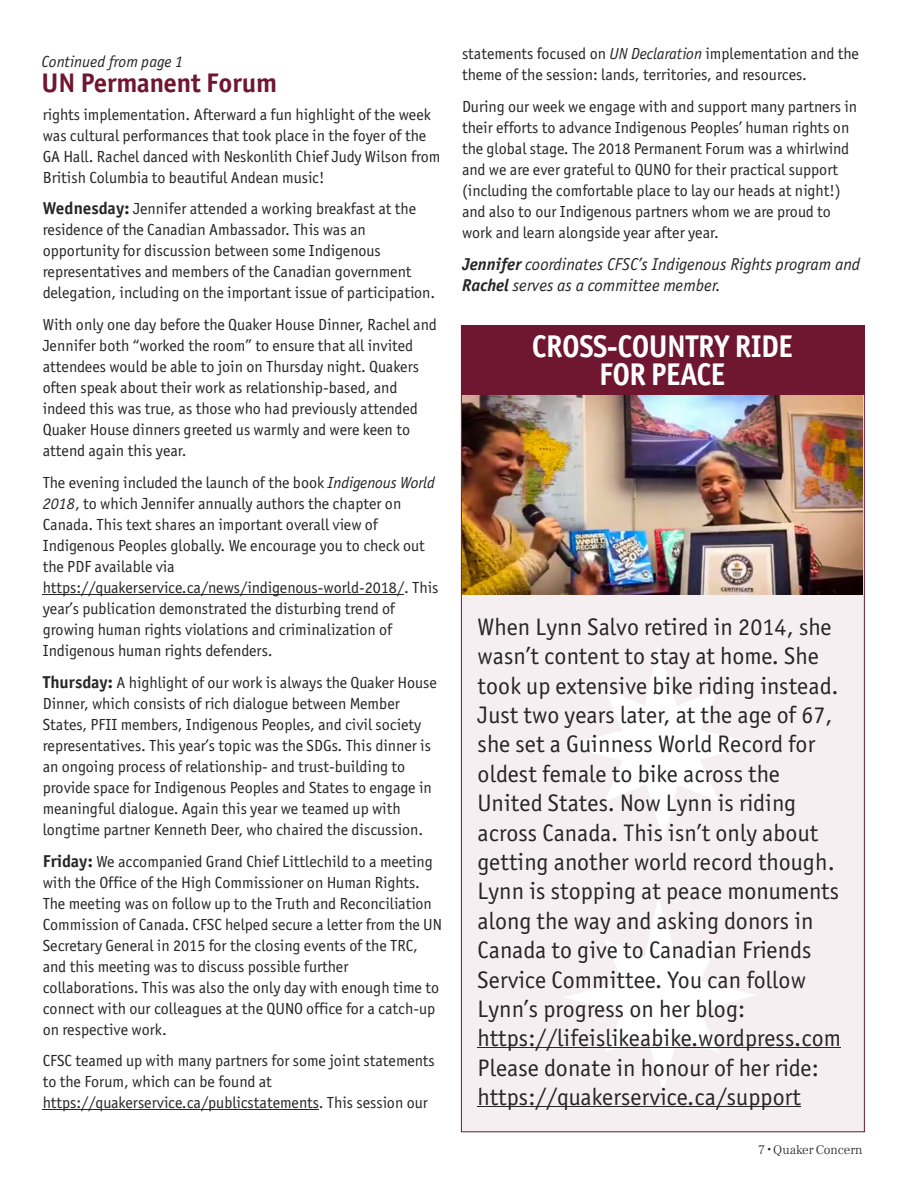
<style>
.page{position:relative;width:918px;height:1188px;background:#fff}
.page>*{position:absolute;margin:0;border:0;box-sizing:border-box;transform-origin:0 0}
.t1{font:700 31.5px/28.5px "Officina Sans";letter-spacing:-.02em;color:#fff;text-align:center;scale:.95 1}
.t2{font:700 27px "Officina Sans";letter-spacing:-.005em;color:#6f1731}
.t3{font:24px/29.4px "Officina Sans";letter-spacing:.005em;color:#272526}
.t4{font:italic 17.25px/21px "Officina Sans";letter-spacing:.005em;color:#272526}
.t5{font:16.2px/21px "Officina Sans";color:#272526}
.t6{font:italic 16.2px "Officina Sans";letter-spacing:.005em;color:#272526}
.t7{font:300 13.05px "Frank Ruhl Libre";color:#272526}
.s1{font-weight:700;font-size:17.25px}
.s2{font-style:italic}
.s3{font-weight:700}
.s4{font-size:8.7px}
</style>
<div class="page">
<div style="left:462px;top:326px;width:402px;height:805px;background:#f5eff1"></div>
<svg style="left:572px;top:905px;width:176px;height:178px"></svg>
<svg style="left:572px;top:654px;width:176px;height:178px"></svg>
<hr style="left:478px;top:1048px;width:363px;height:1px;background:#272526">
<hr style="left:478px;top:1106px;width:323px;height:1px;background:#272526">
<img style="left:462px;top:394px;width:400px;height:200px">
<div style="left:461px;top:325px;width:404px;height:69px;background:#6f1731"></div>
<hr style="left:43px;top:594px;width:361px;height:1px;background:#272526">
<hr style="left:43px;top:1110px;width:276px;height:1px;background:#272526">
<p class="t6" style="left:42px;top:55px;width:143px">Continued from page 1</p>
<h2 class="t2" style="left:42px;top:72px;width:237px">UN Permanent Forum</h2>
<p class="t5" style="left:43px;top:105px;width:399px">rights implementation. Afterward a fun highlight of the week was cultural performances that took place in the foyer of the GA Hall. Rachel danced with Neskonlith Chief Judy Wilson from British Columbia to beautiful Andean music!</p>
<p class="t5" style="left:43px;top:200px;width:394px"><span class="s1">Wednesday:</span> Jennifer attended a working breakfast at the residence of the Canadian Ambassador. This was an opportunity for discussion between some Indigenous representatives and members of the Canadian government delegation, including on the important issue of participation.</p>
<p class="t5" style="left:43px;top:316px;width:396px">With only one day before the Quaker House Dinner, Rachel and Jennifer both “worked the room” to ensure that all invited attendees would be able to join on Thursday night. Quakers often speak about their work as relationship-based, and indeed this was true, as those who had previously attended Quaker House dinners greeted us warmly and were keen to attend again this year.</p>
<p class="t5" style="left:43px;top:473px;width:397px">The evening included the launch of the book <span class="s2">Indigenous World 2018</span>, to which Jennifer annually authors the chapter on Canada. This text shares an important overall view of Indigenous Peoples globally. We encourage you to check out the PDF available via https://quakerservice.ca/news/indigenous-world-2018/. This year’s publication demonstrated the disturbing trend of growing human rights violations and criminalization of Indigenous human rights defenders.</p>
<p class="t5" style="left:43px;top:673px;width:396px"><span class="s1">Thursday:</span> A highlight of our work is always the Quaker House Dinner, which consists of rich dialogue between Member States, PFII members, Indigenous Peoples, and civil society representatives. This year’s topic was the SDGs. This dinner is an ongoing process of relationship- and trust-building to provide space for Indigenous Peoples and States to engage in meaningful dialogue. Again this year we teamed up with longtime partner Kenneth Deer, who chaired the discussion.</p>
<p class="t5" style="left:43px;top:852px;width:401px"><span class="s1">Friday:</span> We accompanied Grand Chief Littlechild to a meeting with the Office of the High Commissioner on Human Rights.<br>The meeting was on follow up to the Truth and Reconciliation Commission of Canada. CFSC helped secure a letter from the UN Secretary General in 2015 for the closing events of the TRC, and this meeting was to discuss possible further collaborations. This was also the only day with enough time to connect with our colleagues at the QUNO office for a catch-up on respective work.</p>
<p class="t5" style="left:43px;top:1052px;width:394px">CFSC teamed up with many partners for some joint statements to the Forum, which can be found at https://quakerservice.ca/publicstatements. This session our</p>
<p class="t5" style="left:462px;top:45px;width:399px">statements focused on <span class="s2">UN Declaration</span> implementation and the theme of the session: lands, territories, and resources.</p>
<p class="t5" style="left:462px;top:97px;width:397px">During our week we engage with and support many partners in their efforts to advance Indigenous Peoples’ human rights on the global stage. The 2018 Permanent Forum was a whirlwind and we are ever grateful to QUNO for their practical support (including the comfortable place to lay our heads at night!) and also to our Indigenous partners whom we are proud to work and learn alongside year after year.</p>
<p class="t4" style="left:462px;top:255px;width:400px"><span class="s3">Jennifer</span> coordinates CFSC’s Indigenous Rights program and<br><span class="s3">Rachel</span> serves as a committee member.</p>
<h1 class="t1" style="left:532px;top:334px;width:276px">CROSS-COUNTRY RIDE<br>FOR PEACE</h1>
<p class="t3" style="left:478px;top:614px;width:365px">When Lynn Salvo retired in 2014, she wasn’t content to stay at home. She took up extensive bike riding instead.<br>Just two years later, at the age of 67, she set a Guinness World Record for oldest female to bike across the United States. Now Lynn is riding across Canada. This isn’t only about getting another world record though.<br>Lynn is stopping at peace monuments along the way and asking donors in Canada to give to Canadian Friends Service Committee. You can follow Lynn’s progress on her blog: https://lifeislikeabike.wordpress.com Please donate in honour of her ride: https://quakerservice.ca/support</p>
<p class="t7" style="left:759px;top:1141px;width:106px">7 <span class="s4">•</span> Quaker Concern</p>
</div>
